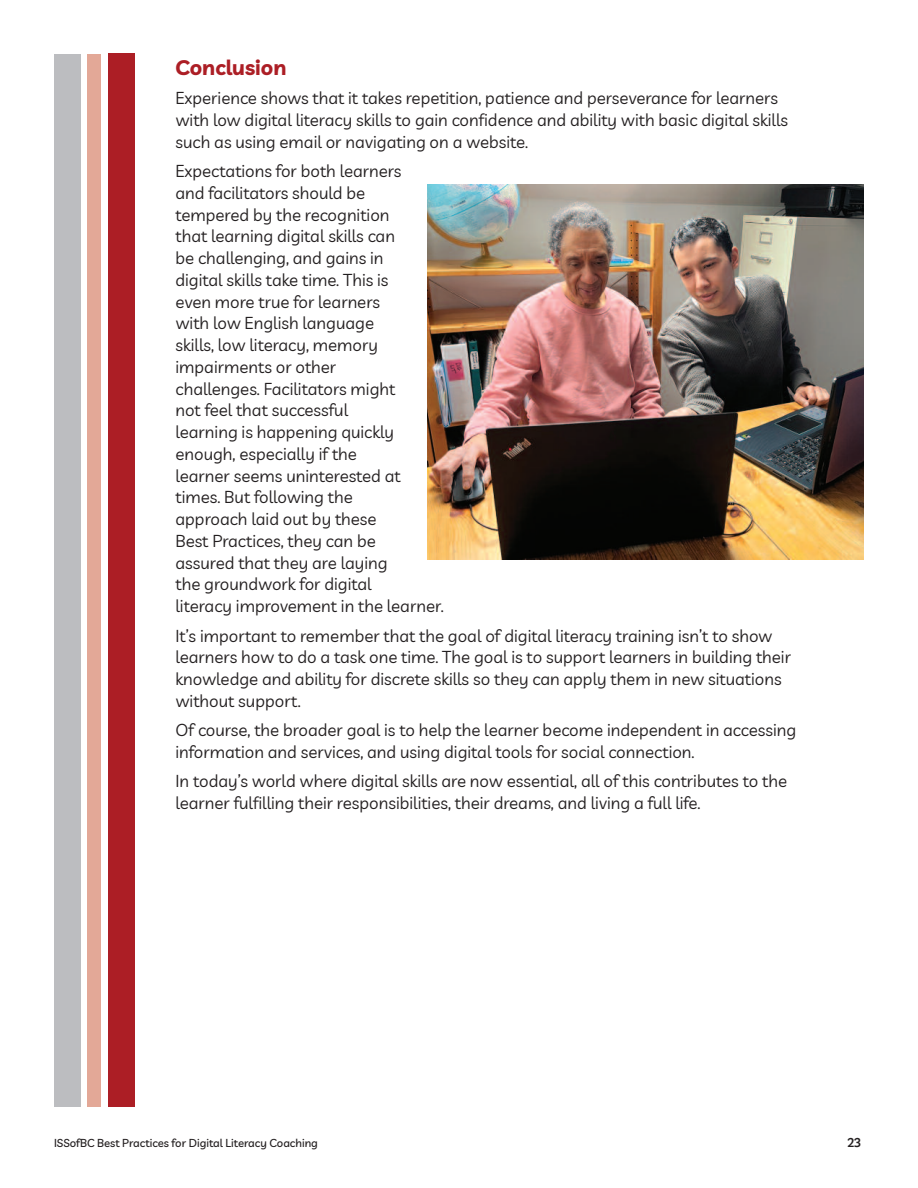
<style>
.page{position:relative;width:918px;height:1188px;background:#fff}
.page>*{position:absolute;margin:0;border:0;box-sizing:border-box;transform-origin:0 0}
.t1{font:700 21px "Livvic";color:#ac1e25}
.t2{font:16.8px/21.8px "Livvic";color:#231f20}
.t3{font:600 12.75px "Livvic";color:#231f20}
.t4{font:500 11.25px "Livvic";color:#231f20}
</style>
<div class="page">
<div style="left:108px;top:54px;width:27px;height:1053px;background:#ac1e25"></div>
<div style="left:88px;top:54px;width:13px;height:1053px;background:#e3a897"></div>
<div style="left:54px;top:54px;width:27px;height:1053px;background:#bcbdc0"></div>
<img style="left:427px;top:185px;width:437px;height:374px">
<p class="t1" style="left:176px;top:54px;width:112px">Conclusion</p>
<p class="t2" style="left:176px;top:87px;width:614px">Experience shows that it takes repetition, patience and perseverance for learners with low digital literacy skills to gain confidence and ability with basic digital skills such as using email or navigating on a website.</p>
<p class="t2" style="left:176px;top:160px;width:270px">Expectations for both learners<br>and facilitators should be<br>tempered by the recognition<br>that learning digital skills can<br>be challenging, and gains in<br>digital skills take time. This is<br>even more true for learners<br>with low English language<br>skills, low literacy, memory impairments or other<br>challenges. Facilitators might<br>not feel that successful<br>learning is happening quickly enough, especially if the<br>learner seems uninterested at times. But following the<br>approach laid out by these<br>Best Practices, they can be<br>assured that they are laying<br>the groundwork for digital<br>literacy improvement in the learner.</p>
<p class="t2" style="left:176px;top:624px;width:617px">It’s important to remember that the goal of digital literacy training isn’t to show learners how to do a task one time. The goal is to support learners in building their knowledge and ability for discrete skills so they can apply them in new situations without support.</p>
<p class="t2" style="left:176px;top:719px;width:622px">Of course, the broader goal is to help the learner become independent in accessing information and services, and using digital tools for social connection.</p>
<p class="t2" style="left:176px;top:770px;width:613px">In today’s world where digital skills are now essential, all of this contributes to the learner fulfilling their responsibilities, their dreams, and living a full life.</p>
<p class="t4" style="left:54px;top:1136px;width:265px">ISSofBC Best Practices for Digital Literacy Coaching</p>
<p class="t3" style="left:847px;top:1134px;width:15px">12</p>
</div>
